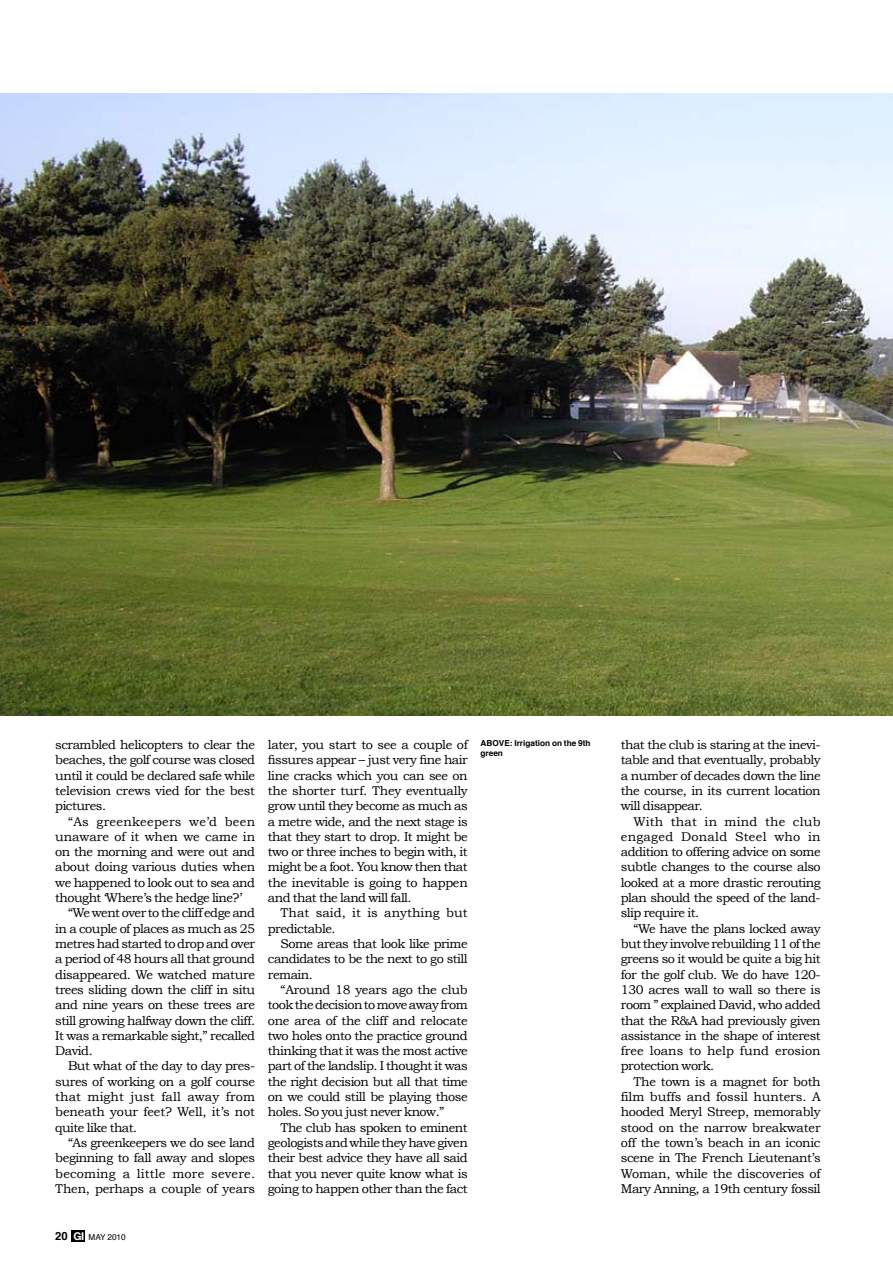
<style>
.page{position:relative;width:893px;height:1263px;background:#fff}
.page>*{position:absolute;margin:0;border:0;box-sizing:border-box;transform-origin:0 0}
.t1{font:12.75px/15.3px "Bookman Old Style";letter-spacing:-.04em;color:#000;text-align:justify}
.t2{font:12.75px/15.3px "Bookman Old Style";letter-spacing:.005em;color:#000}
.t3{font:700 8.25px/9.8px "Helvetica";color:#000}
.t4{font:8.25px "Helvetica";color:#000}
.s1{font-weight:700;font-size:11.25px}
.s2{font-family:"Helvetica Neue";font-weight:700;font-size:10.8px;color:#fff}
</style>
<div class="page">
<img style="left:0;top:94px;width:893px;height:622px">
<div style="left:71px;top:1230px;width:14px;height:11px;background:#000"></div>
<p class="t1" style="left:55px;top:737px;width:201px">scrambled helicopters to clear the beaches, the golf course was closed until it could be declared safe while television crews vied for the best pictures.</p>
<p class="t1" style="left:55px;top:813px;width:201px;text-indent:13px">“As greenkeepers we’d been unaware of it when we came in on the morning and were out and about doing various duties when we happened to look out to sea and thought ‘Where’s the hedge line?’</p>
<p class="t1" style="left:55px;top:905px;width:201px;text-indent:13px">“We went over to the cliff edge and in a couple of places as much as 25 metres had started to drop and over a period of 48 hours all that ground disappeared. We watched mature trees sliding down the cliff in situ and nine years on these trees are still growing halfway down the cliff.<br>It was a remarkable sight,” recalled David.</p>
<p class="t1" style="left:55px;top:1058px;width:201px;text-indent:13px">But what of the day to day pres&shy;sures of working on a golf course that might just fall away from beneath your feet? Well, it’s not quite like that.</p>
<p class="t1" style="left:55px;top:1135px;width:201px;text-indent:13px">“As greenkeepers we do see land beginning to fall away and slopes becoming a little more severe.<br>Then, perhaps a couple of years</p>
<p class="t1" style="left:268px;top:737px;width:201px">later, you start to see a couple of fissures appear – just very fine hair line cracks which you can see on the shorter turf. They eventually grow until they become as much as a metre wide, and the next stage is that they start to drop. It might be two or three inches to begin with, it might be a foot. You know then that the inevitable is going to happen and that the land will fall.</p>
<p class="t2" style="left:268px;top:905px;width:201px;text-indent:13px">That said, it is anything but predictable.</p>
<p class="t1" style="left:268px;top:936px;width:201px;text-indent:13px">Some areas that look like prime candidates to be the next to go still remain.</p>
<p class="t1" style="left:268px;top:982px;width:201px;text-indent:13px">“Around 18 years ago the club took the decision to move away from one area of the cliff and relocate two holes onto the practice ground thinking that it was the most active part of the landslip. I thought it was the right decision but all that time on we could still be playing those holes. So you just never know.”</p>
<p class="t1" style="left:268px;top:1119px;width:201px;text-indent:13px">The club has spoken to eminent geologists and while they have given their best advice they have all said that you never quite know what is going to happen other than the fact</p>
<p class="t3" style="left:480px;top:738px;width:111px">ABOVE: Irrigation on the 9th green</p>
<p class="t4" style="left:55px;top:1231px;width:72px"><span class="s1">20</span> <span class="s2">GI</span> MAY 2010</p>
<p class="t1" style="left:621px;top:737px;width:201px">that the club is staring at the inevi&shy;table and that eventually, probably a number of decades down the line the course, in its current location will disappear.</p>
<p class="t1" style="left:621px;top:813px;width:201px;text-indent:13px">With that in mind the club engaged Donald Steel who in addition to offering advice on some subtle changes to the course also looked at a more drastic rerouting plan should the speed of the land&shy;slip require it.</p>
<p class="t1" style="left:621px;top:921px;width:201px;text-indent:13px">“We have the plans locked away but they involve rebuilding 11 of the greens so it would be quite a big hit for the golf club. We do have 120- 130 acres wall to wall so there is room ” explained David, who added that the R&amp;A had previously given assistance in the shape of interest free loans to help fund erosion protection work.</p>
<p class="t1" style="left:621px;top:1074px;width:201px;text-indent:13px">The town is a magnet for both film buffs and fossil hunters. A hooded Meryl Streep, memorably stood on the narrow breakwater off the town’s beach in an iconic scene in The French Lieutenant’s Woman, while the discoveries of Mary Anning, a 19th century fossil</p>
</div>
